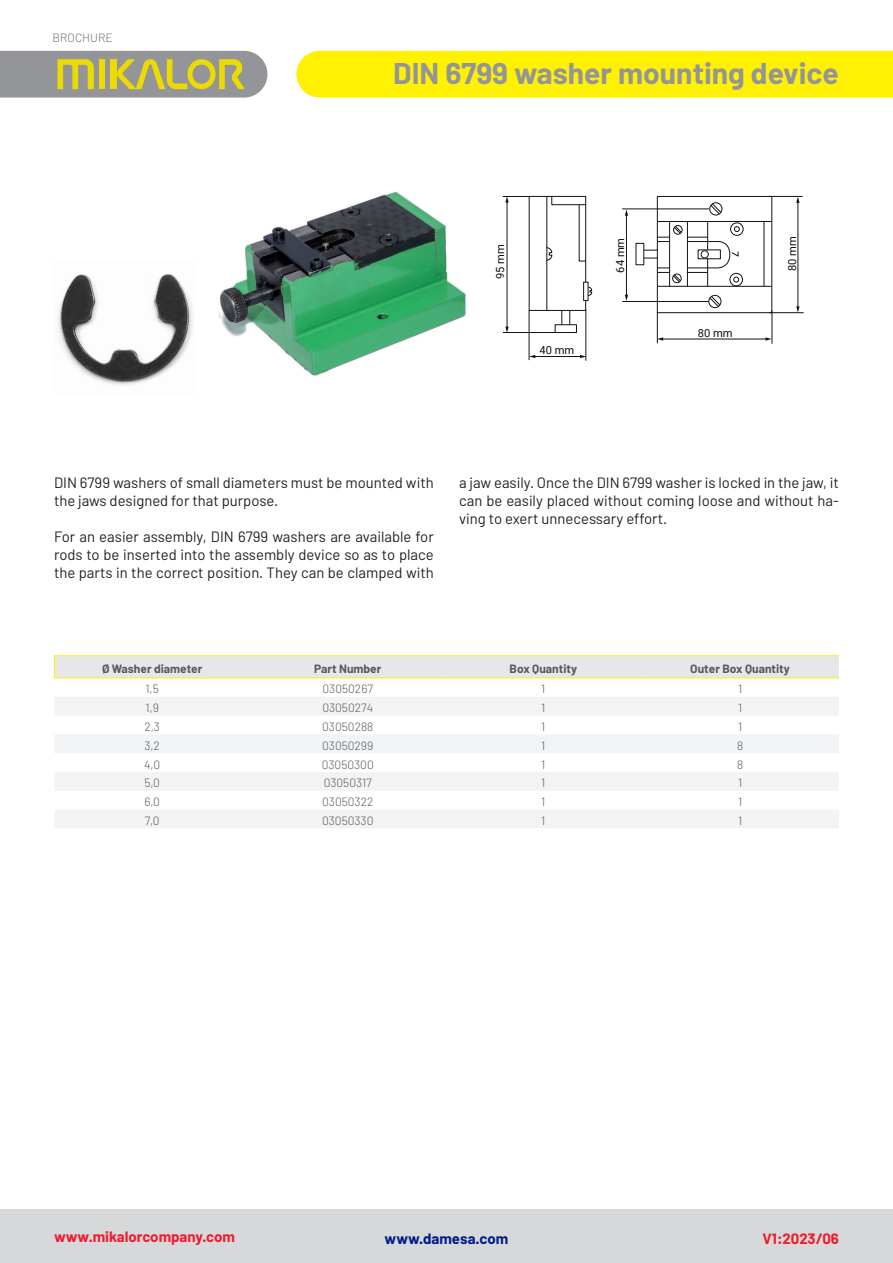
<style>
.page{position:relative;width:893px;height:1263px;background:#fff}
.page>*{position:absolute;margin:0;border:0;box-sizing:border-box;transform-origin:0 0}
.t1{font:700 30px "Barlow";color:#939598}
.t2{font:15px/18px "Barlow";color:#231f20;text-align:justify}
.t3{font:700 15px "Barlow";color:#ee1b2c}
.t4{font:700 15px "Barlow";color:#001c88}
.t5{font:300 12px "Barlow";color:#57585a}
.t6{font:700 12px "Barlow";color:#57585a}
.t7{font:300 12px "Barlow";color:#6c6d70}
.t8{font:11.1px "Roboto";color:#101315}
</style>
<div class="page">
<div style="left:296px;top:51px;width:597px;height:47px;background:#fff101"></div>
<div style="left:0;top:1209px;width:893px;height:54px;background:#d7d8da"></div>
<svg style="left:0;top:51px;width:267px;height:47px;background:#a7a57b"></svg>
<svg style="left:55px;top:697px;width:784px;height:131px;fill:#f2f3f4"></svg>
<hr style="left:54px;top:655px;width:196px;height:1px;background:#fff101">
<svg style="left:54px;top:656px;width:785px;height:22px;background:#e6e7e0"></svg>
<hr style="left:250px;top:655px;width:196px;height:1px;background:#fff101">
<hr style="left:446px;top:655px;width:195px;height:1px;background:#fff101">
<hr style="left:641px;top:655px;width:198px;height:1px;background:#fff101">
<hr style="left:54px;top:678px;width:196px;height:1px;background:#fff101">
<hr style="left:250px;top:678px;width:196px;height:1px;background:#fff101">
<hr style="left:446px;top:678px;width:195px;height:1px;background:#fff101">
<hr style="left:641px;top:678px;width:198px;height:1px;background:#fff101">
<img style="left:57px;top:274px;width:137px;height:112px">
<img style="left:218px;top:191px;width:248px;height:185px">
<div style="left:657px;top:196px;width:115px;height:117px;border:1px solid #101315"></div>
<svg style="left:711px;top:204px;width:11px;height:11px"></svg>
<div style="left:709px;top:202px;width:13px;height:13px;border:1px solid #101315;border-radius:50%"></div>
<svg style="left:710px;top:295px;width:11px;height:13px"></svg>
<div style="left:708px;top:295px;width:13px;height:13px;border:1px solid #101315;border-radius:50%"></div>
<div style="left:730px;top:223px;width:13px;height:13px;border:1px solid #101315;border-radius:50%"></div>
<div style="left:730px;top:273px;width:13px;height:13px;border:1px solid #101315;border-radius:50%"></div>
<hr style="left:658px;top:221px;width:113px;height:1px;background:#101315">
<hr style="left:658px;top:286px;width:113px;height:1px;background:#101315">
<hr style="left:764px;top:221px;width:1px;height:65px;background:#101315">
<svg style="left:644px;top:222px;width:96px;height:64px"></svg>
<hr style="left:657px;top:312px;width:1px;height:31px;background:#101315">
<hr style="left:772px;top:310px;width:1px;height:34px;background:#101315">
<hr style="left:662px;top:339px;width:105px;height:1px;background:#101315">
<svg style="left:765px;top:337px;width:7px;height:4px"></svg>
<svg style="left:657px;top:337px;width:6px;height:4px"></svg>
<hr style="left:622px;top:209px;width:87px;height:1px;background:#101315">
<hr style="left:622px;top:301px;width:86px;height:1px;background:#101315">
<hr style="left:626px;top:215px;width:1px;height:81px;background:#101315">
<svg style="left:625px;top:295px;width:3px;height:6px"></svg>
<svg style="left:625px;top:210px;width:3px;height:6px"></svg>
<hr style="left:769px;top:312px;width:35px;height:1px;background:#101315">
<hr style="left:768px;top:196px;width:35px;height:1px;background:#101315">
<hr style="left:798px;top:202px;width:1px;height:105px;background:#101315">
<svg style="left:796px;top:197px;width:4px;height:6px"></svg>
<svg style="left:796px;top:306px;width:4px;height:6px"></svg>
<div style="left:529px;top:196px;width:57px;height:115px;border:1px solid #101315"></div>
<hr style="left:584px;top:282px;width:4px;height:18px;background:#fff">
<div style="left:583px;top:282px;width:5px;height:19px;border:1px solid #101315"></div>
<hr style="left:547px;top:196px;width:1px;height:114px;background:#101315">
<svg style="left:546px;top:196px;width:40px;height:66px"></svg>
<svg style="left:588px;top:286px;width:4px;height:10px"></svg>
<div style="left:555px;top:324px;width:22px;height:9px;border:1px solid #101315"></div>
<svg style="left:561px;top:311px;width:1px;height:13px"></svg>
<svg style="left:569px;top:311px;width:1px;height:13px"></svg>
<hr style="left:529px;top:310px;width:1px;height:50px;background:#101315">
<hr style="left:586px;top:310px;width:1px;height:51px;background:#101315">
<hr style="left:534px;top:356px;width:47px;height:1px;background:#101315">
<svg style="left:580px;top:355px;width:6px;height:3px"></svg>
<svg style="left:529px;top:355px;width:6px;height:3px"></svg>
<hr style="left:503px;top:332px;width:53px;height:1px;background:#101315">
<hr style="left:507px;top:201px;width:1px;height:127px;background:#101315">
<svg style="left:505px;top:327px;width:4px;height:5px"></svg>
<svg style="left:503px;top:196px;width:26px;height:7px"></svg>
<p class="t7" style="left:53px;top:30px;width:62px">BROCHURE</p>
<p class="t1" style="left:393px;top:55px;width:447px">DIN 6799 washer mounting device</p>
<p class="t8" style="left:492px;top:279px;width:36px;rotate:-90deg">95 mm</p>
<p class="t8" style="left:539px;top:342px;width:36px">40 mm</p>
<p class="t8" style="left:613px;top:273px;width:36px;rotate:-90deg">64 mm</p>
<p class="t8" style="left:784px;top:271px;width:36px;rotate:-90deg">80 mm</p>
<p class="t8" style="left:698px;top:325px;width:36px">80 mm</p>
<p class="t2" style="left:54px;top:473px;width:381px">DIN 6799 washers of small diameters must be mounted with the jaws designed for that purpose.</p>
<p class="t2" style="left:54px;top:527px;width:381px">For an easier assembly, DIN 6799 washers are available for rods to be inserted into the assembly device so as to place the parts in the correct position. They can be clamped with</p>
<p class="t2" style="left:459px;top:473px;width:381px">a jaw easily. Once the DIN 6799 washer is locked in the jaw, it can be easily placed without coming loose and without ha&shy;ving to exert unnecessary effort.</p>
<p class="t6" style="left:102px;top:661px;width:102px">Ø Washer diameter</p>
<p class="t6" style="left:314px;top:661px;width:69px">Part Number</p>
<p class="t6" style="left:510px;top:661px;width:69px">Box Quantity</p>
<p class="t6" style="left:690px;top:661px;width:101px">Outer Box Quantity</p>
<p class="t5" style="left:145px;top:682px;width:15px">1,5</p>
<p class="t5" style="left:322px;top:682px;width:52px">03050267</p>
<p class="t5" style="left:541px;top:682px;width:6px">1</p>
<p class="t5" style="left:738px;top:682px;width:6px">1</p>
<p class="t5" style="left:145px;top:700px;width:15px">1,9</p>
<p class="t5" style="left:322px;top:700px;width:52px">03050274</p>
<p class="t5" style="left:541px;top:700px;width:6px">1</p>
<p class="t5" style="left:738px;top:700px;width:6px">1</p>
<p class="t5" style="left:144px;top:719px;width:17px">2,3</p>
<p class="t5" style="left:322px;top:719px;width:53px">03050288</p>
<p class="t5" style="left:541px;top:719px;width:6px">1</p>
<p class="t5" style="left:738px;top:719px;width:6px">1</p>
<p class="t5" style="left:144px;top:738px;width:17px">3,2</p>
<p class="t5" style="left:322px;top:738px;width:53px">03050299</p>
<p class="t5" style="left:541px;top:738px;width:6px">1</p>
<p class="t5" style="left:737px;top:738px;width:8px">8</p>
<p class="t5" style="left:144px;top:757px;width:17px">4,0</p>
<p class="t5" style="left:322px;top:757px;width:54px">03050300</p>
<p class="t5" style="left:541px;top:757px;width:6px">1</p>
<p class="t5" style="left:737px;top:757px;width:8px">8</p>
<p class="t5" style="left:144px;top:776px;width:17px">5,0</p>
<p class="t5" style="left:324px;top:776px;width:50px">03050317</p>
<p class="t5" style="left:541px;top:776px;width:6px">1</p>
<p class="t5" style="left:738px;top:776px;width:6px">1</p>
<p class="t5" style="left:144px;top:794px;width:17px">6,0</p>
<p class="t5" style="left:322px;top:794px;width:53px">03050322</p>
<p class="t5" style="left:541px;top:794px;width:6px">1</p>
<p class="t5" style="left:738px;top:794px;width:6px">1</p>
<p class="t5" style="left:145px;top:813px;width:16px">7,0</p>
<p class="t5" style="left:322px;top:813px;width:53px">03050330</p>
<p class="t5" style="left:541px;top:813px;width:6px">1</p>
<p class="t5" style="left:738px;top:813px;width:6px">1</p>
<p class="t3" style="left:54px;top:1227px;width:183px">www.mikalorcompany.com</p>
<p class="t4" style="left:385px;top:1229px;width:125px">www.damesa.com</p>
<p class="t3" style="left:763px;top:1229px;width:78px">V1:2023/06</p>
</div>
